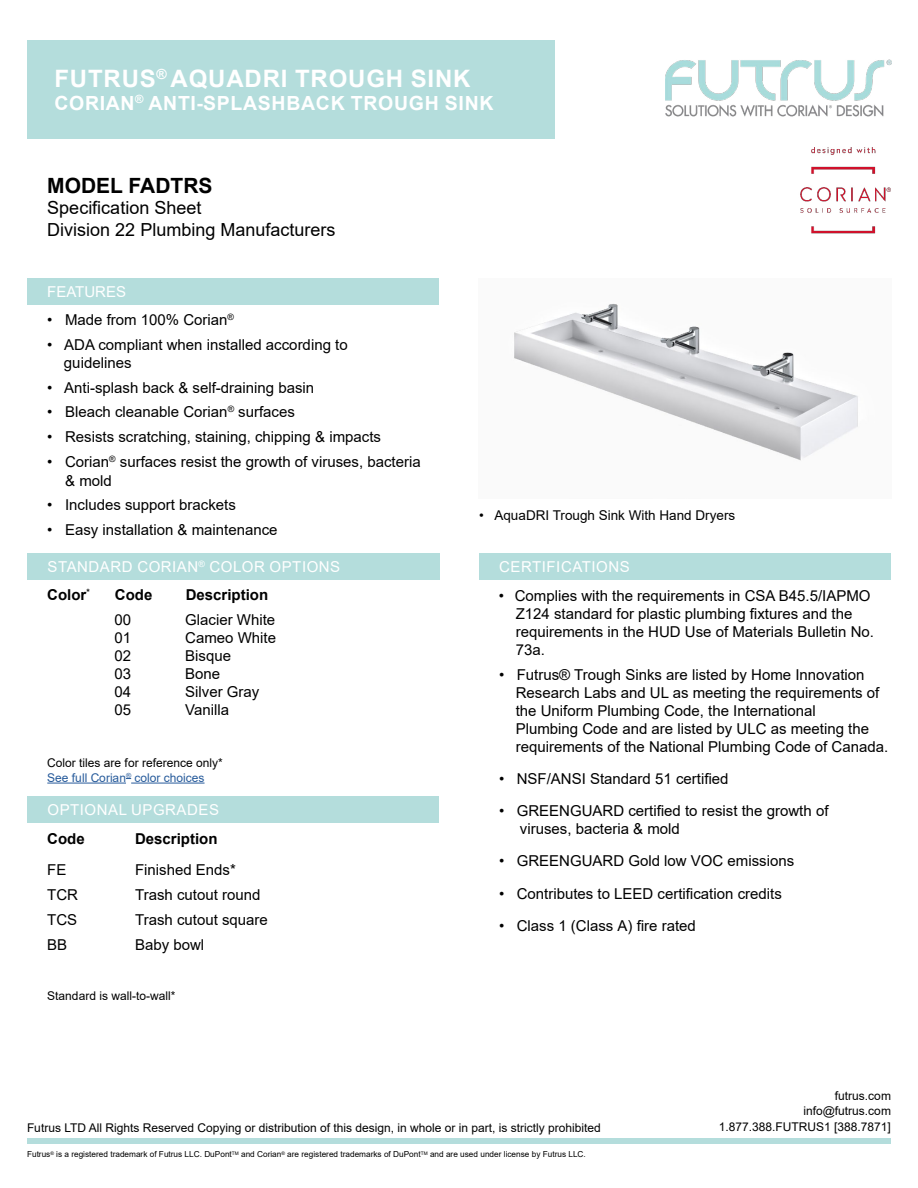
<style>
.page{position:relative;width:918px;height:1188px;background:#fff}
.page>*{position:absolute;margin:0;border:0;box-sizing:border-box;transform-origin:0 0}
.t1{font:700 24px "Arial";letter-spacing:.035em;color:#fff}
.t2{font:700 21px "Arial";color:#000}
.t3{font:700 19.5px "Arial";letter-spacing:.035em;color:#fff}
.t4{font:18px/21.6px "Arial";color:#000}
.t5{font:15px/18px "Arial";color:#000}
.t6{font:15px/27.9px "Arial";letter-spacing:.035em;color:#fff}
.t7{font:700 15px "Arial";color:#000}
.t8{font:15px "Arial";color:#fff}
.t9{font:13.5px "Arial";color:#000}
.t10{font:12px/15.8px "Arial";color:#000;text-align:right}
.t11{font:8.25px "Arial";color:#000}
.s1{font-weight:700;color:#000}
.s2{color:#275b9b}
</style>
<div class="page">
<div style="left:27px;top:40px;width:528px;height:99px;background:#b4dddc"></div>
<div style="left:27px;top:1138px;width:864px;height:6px;background:#b4dddc"></div>
<img style="left:666px;top:60px;width:225px;height:57px">
<img style="left:800px;top:147px;width:91px;height:87px">
<div style="left:27px;top:279px;width:412px;height:26px;background:#b4dddc"></div>
<div style="left:27px;top:796px;width:412px;height:28px;background:#b4dddc"></div>
<img style="left:514px;top:303px;width:344px;height:158px">
<div style="left:27px;top:553px;width:412px;height:27px;background:#b4dddc"></div>
<hr style="left:47px;top:783px;width:79px;height:1px;background:#275b9b">
<hr style="left:131px;top:783px;width:74px;height:1px;background:#275b9b">
<div style="left:479px;top:553px;width:412px;height:27px;background:#b4dddc"></div>
<h1 class="t1" style="left:54px;top:61px;width:418px">FUTRUS<sup>®</sup> AQUADRI TROUGH SINK</h1>
<h3 class="t3" style="left:54px;top:89px;width:441px">CORIAN<sup>®</sup> ANTI-SPLASHBACK TROUGH SINK</h3>
<h2 class="t2" style="left:47px;top:170px;width:167px">MODEL FADTRS</h2>
<p class="t4" style="left:47px;top:197px;width:290px">Specification Sheet<br>Division 22 Plumbing Manufacturers</p>
<p class="t8" style="left:47px;top:282px;width:80px">FEATURES</p>
<p class="t5" style="left:47px;top:311px;width:188px">• Made from 100% Corian<sup>®</sup></p>
<p class="t5" style="left:64px;top:336px;width:285px;text-indent:-17px">• ADA compliant when installed according to guidelines</p>
<p class="t5" style="left:47px;top:378px;width:269px">• Anti-splash back &amp; self-draining basin</p>
<p class="t5" style="left:47px;top:403px;width:249px">• Bleach cleanable Corian<sup>®</sup> surfaces</p>
<p class="t5" style="left:47px;top:428px;width:335px">• Resists scratching, staining, chipping &amp; impacts</p>
<p class="t5" style="left:65px;top:452px;width:357px;line-height:18.8px;text-indent:-18px">• Corian<sup>®</sup> surfaces resist the growth of viruses, bacteria &amp; mold</p>
<p class="t5" style="left:47px;top:496px;width:190px">• Includes support brackets</p>
<p class="t5" style="left:47px;top:521px;width:232px">• Easy installation &amp; maintenance</p>
<p class="t6" style="left:47px;top:553px;width:294px">STANDARD CORIAN<sup>®</sup> COLOR OPTIONS<br><span class="s1">Color</span><sup>*</sup></p>
<p class="t7" style="left:115px;top:584px;width:39px">Code</p>
<p class="t7" style="left:186px;top:584px;width:84px">Description</p>
<p class="t5" style="left:114px;top:610px;width:18px">00</p>
<p class="t5" style="left:185px;top:610px;width:92px">Glacier White</p>
<p class="t5" style="left:114px;top:628px;width:18px">01</p>
<p class="t5" style="left:185px;top:628px;width:92px">Cameo White</p>
<p class="t5" style="left:114px;top:646px;width:18px">02</p>
<p class="t5" style="left:185px;top:646px;width:47px">Bisque</p>
<p class="t5" style="left:114px;top:664px;width:18px">03</p>
<p class="t5" style="left:185px;top:664px;width:37px">Bone</p>
<p class="t5" style="left:114px;top:682px;width:18px">04</p>
<p class="t5" style="left:185px;top:682px;width:76px">Silver Gray</p>
<p class="t5" style="left:114px;top:700px;width:18px">05</p>
<p class="t5" style="left:185px;top:700px;width:45px">Vanilla</p>
<p class="t10" style="left:47px;top:756px;width:177px;line-height:14.4px;text-align:left">Color tiles are for reference only*<br><span class="s2">See full Corian</span><sup>®</sup> <span class="s2">color choices</span></p>
<p class="t6" style="left:48px;top:796px;width:173px">OPTIONAL UPGRADES</p>
<p class="t7" style="left:47px;top:828px;width:39px">Code</p>
<p class="t7" style="left:135px;top:828px;width:84px">Description</p>
<p class="t5" style="left:47px;top:861px;width:21px">FE</p>
<p class="t5" style="left:135px;top:861px;width:102px">Finished Ends*</p>
<p class="t5" style="left:47px;top:886px;width:32px">TCR</p>
<p class="t5" style="left:135px;top:886px;width:127px">Trash cutout round</p>
<p class="t5" style="left:47px;top:911px;width:31px">TCS</p>
<p class="t5" style="left:135px;top:911px;width:134px">Trash cutout square</p>
<p class="t5" style="left:47px;top:935px;width:22px">BB</p>
<p class="t5" style="left:135px;top:935px;width:71px">Baby bowl</p>
<p class="t10" style="left:47px;top:988px;width:130px">Standard is wall-to-wall*</p>
<p class="t9" style="left:479px;top:506px;width:258px">• AquaDRI Trough Sink With Hand Dryers</p>
<p class="t6" style="left:499px;top:553px;width:132px">CERTIFICATIONS</p>
<p class="t5" style="left:516px;top:586px;width:360px;text-indent:-17px">• Complies with the requirements in CSA B45.5/IAPMO Z124 standard for plastic plumbing fixtures and the requirements in the HUD Use of Materials Bulletin No.<br>73a.</p>
<p class="t5" style="left:516px;top:665px;width:374px;text-indent:-17px">• Futrus® Trough Sinks are listed by Home Innovation Research Labs and UL as meeting the requirements of the Uniform Plumbing Code, the International<br>Plumbing Code and are listed by ULC as meeting the requirements of the National Plumbing Code of Canada.</p>
<p class="t5" style="left:499px;top:769px;width:231px">• NSF/ANSI Standard 51 certified</p>
<p class="t5" style="left:520px;top:802px;width:310px;text-indent:-21px">• GREENGUARD certified to resist the growth of viruses, bacteria &amp; mold</p>
<p class="t5" style="left:499px;top:852px;width:297px">• GREENGUARD Gold low VOC emissions</p>
<p class="t5" style="left:499px;top:884px;width:284px">• Contributes to LEED certification credits</p>
<p class="t5" style="left:499px;top:916px;width:198px">• Class 1 (Class A) fire rated</p>
<p class="t10" style="left:27px;top:1120px;width:575px">Futrus LTD All Rights Reserved Copying or distribution of this design, in whole or in part, is strictly prohibited</p>
<p class="t11" style="left:27px;top:1149px;width:560px">Futrus<sup>®</sup> is a registered trademark of Futrus LLC. DuPont<sup>TM</sup> and Corian<sup>®</sup> are registered trademarks of DuPont<sup>TM</sup> and are used under license by Futrus LLC.</p>
<p class="t10" style="left:719px;top:1087px;width:174px">futrus.com<br>info@futrus.com<br>1.877.388.FUTRUS1 [388.7871]</p>
</div>
